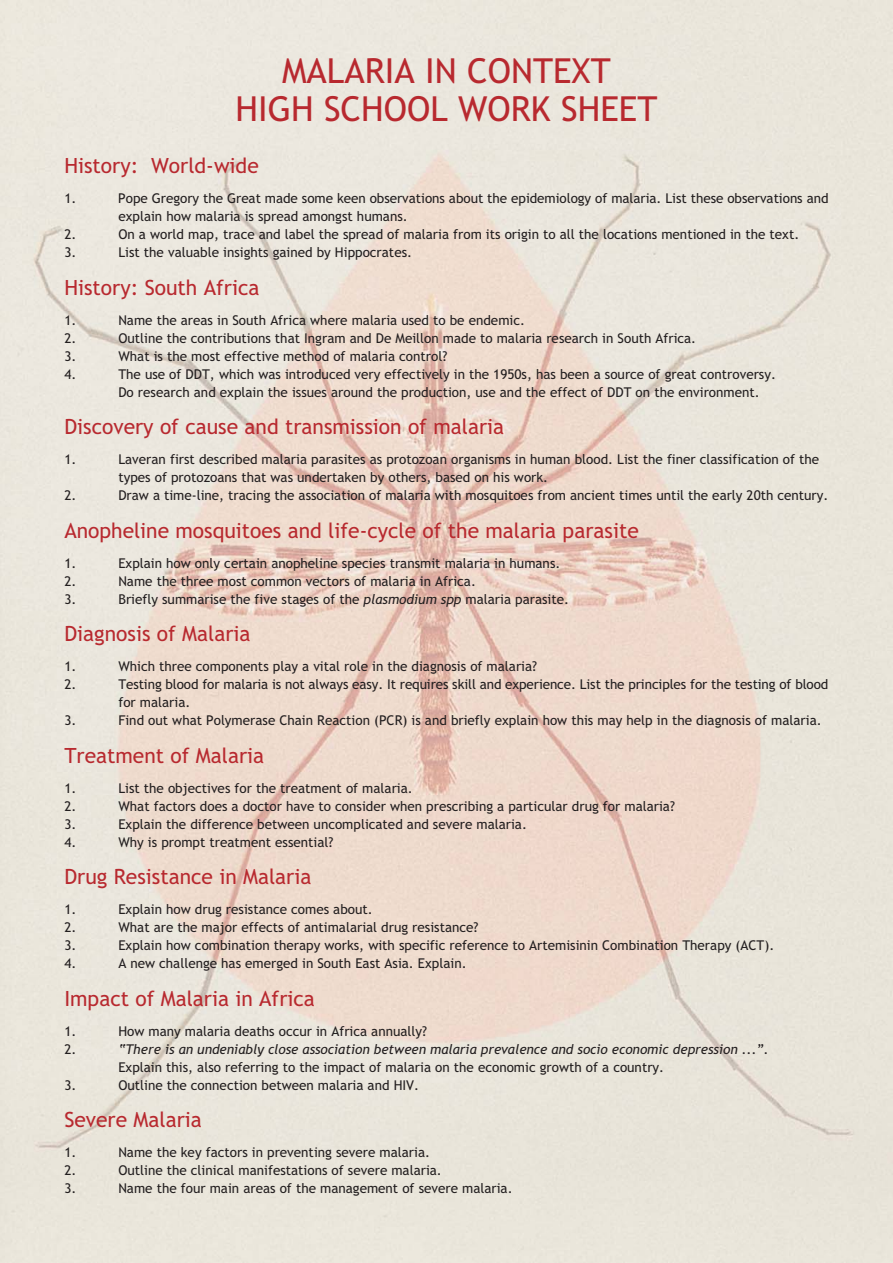
<style>
.page{position:relative;width:893px;height:1263px;background:#fff}
.page>*{position:absolute;margin:0;border:0;box-sizing:border-box;transform-origin:0 0}
.t1{font:34.5px/37.5px "Trebuchet MS";color:#b8292f;text-align:center}
.t2{font:21px "Trebuchet MS";color:#b8292f}
.t3{font:13.5px/18px "Trebuchet MS";color:#231f20}
.t4{font:italic 13.5px "Trebuchet MS";color:#231f20}
.s1{font-style:italic}
</style>
<div class="page">
<img style="left:0;top:0;width:893px;height:1263px">
<h1 class="t1" style="left:236px;top:55px;width:423px">MALARIA IN CONTEXT<br>HIGH SCHOOL WORK SHEET</h1>
<h2 class="t2" style="left:64px;top:158px;width:196px">History: World-wide</h2>
<p class="t3" style="left:64px;top:191px;width:13px">1.</p>
<p class="t3" style="left:118px;top:191px;width:712px">Pope Gregory the Great made some keen observations about the epidemiology of malaria. List these observations and explain how malaria is spread amongst humans.</p>
<p class="t3" style="left:64px;top:227px;width:14px">2.</p>
<p class="t3" style="left:118px;top:227px;width:682px">On a world map, trace and label the spread of malaria from its origin to all the locations mentioned in the text.</p>
<p class="t3" style="left:64px;top:245px;width:14px">3.</p>
<p class="t3" style="left:118px;top:245px;width:295px">List the valuable insights gained by Hippocrates.</p>
<h2 class="t2" style="left:64px;top:279px;width:197px">History: South Africa</h2>
<p class="t3" style="left:64px;top:312px;width:14px">1.</p>
<p class="t3" style="left:118px;top:312px;width:408px">Name the areas in South Africa where malaria used to be endemic.</p>
<p class="t3" style="left:64px;top:330px;width:14px">2.</p>
<p class="t3" style="left:118px;top:330px;width:579px">Outline the contributions that Ingram and De Meillon made to malaria research in South Africa.</p>
<p class="t3" style="left:64px;top:348px;width:14px">3.</p>
<p class="t3" style="left:118px;top:348px;width:330px">What is the most effective method of malaria control?</p>
<p class="t3" style="left:64px;top:366px;width:14px">4.</p>
<p class="t3" style="left:118px;top:366px;width:659px">The use of DDT, which was introduced very effectively in the 1950s, has been a source of great controversy.<br>Do research and explain the issues around the production, use and the effect of DDT on the environment.</p>
<h2 class="t2" style="left:64px;top:419px;width:441px">Discovery of cause and transmission of malaria</h2>
<p class="t3" style="left:64px;top:452px;width:14px">1.</p>
<p class="t3" style="left:118px;top:452px;width:702px">Laveran first described malaria parasites as protozoan organisms in human blood. List the finer classification of the types of protozoans that was undertaken by others, based on his work.</p>
<p class="t3" style="left:64px;top:488px;width:14px">2.</p>
<p class="t3" style="left:118px;top:488px;width:711px">Draw a time-line, tracing the association of malaria with mosquitoes from ancient times until the early 20th century.</p>
<h2 class="t2" style="left:64px;top:522px;width:576px">Anopheline mosquitoes and life-cycle of the malaria parasite</h2>
<p class="t3" style="left:64px;top:555px;width:14px">1.</p>
<p class="t3" style="left:118px;top:555px;width:443px">Explain how only certain anopheline species transmit malaria in humans.</p>
<p class="t3" style="left:64px;top:573px;width:14px">2.</p>
<p class="t3" style="left:118px;top:573px;width:359px">Name the three most common vectors of malaria in Africa.</p>
<p class="t3" style="left:64px;top:591px;width:14px">3.</p>
<p class="t3" style="left:118px;top:591px;width:452px">Briefly summarise the five stages of the <span class="s1">plasmodium spp</span> malaria parasite.</p>
<h2 class="t2" style="left:64px;top:626px;width:188px">Diagnosis of Malaria</h2>
<p class="t3" style="left:64px;top:659px;width:14px">1.</p>
<p class="t3" style="left:118px;top:659px;width:420px">Which three components play a vital role in the diagnosis of malaria?</p>
<p class="t3" style="left:64px;top:677px;width:14px">2.</p>
<p class="t3" style="left:118px;top:677px;width:711px">Testing blood for malaria is not always easy. It requires skill and experience. List the principles for the testing of blood for malaria.</p>
<p class="t3" style="left:64px;top:713px;width:14px">3.</p>
<p class="t3" style="left:118px;top:713px;width:705px">Find out what Polymerase Chain Reaction (PCR) is and briefly explain how this may help in the diagnosis of malaria.</p>
<h2 class="t2" style="left:64px;top:747px;width:201px">Treatment of Malaria</h2>
<p class="t3" style="left:64px;top:780px;width:14px">1.</p>
<p class="t3" style="left:118px;top:780px;width:296px">List the objectives for the treatment of malaria.</p>
<p class="t3" style="left:64px;top:798px;width:14px">2.</p>
<p class="t3" style="left:118px;top:798px;width:558px">What factors does a doctor have to consider when prescribing a particular drug for malaria?</p>
<p class="t3" style="left:64px;top:816px;width:14px">3.</p>
<p class="t3" style="left:118px;top:816px;width:410px">Explain the difference between uncomplicated and severe malaria.</p>
<p class="t3" style="left:64px;top:834px;width:14px">4.</p>
<p class="t3" style="left:118px;top:834px;width:217px">Why is prompt treatment essential?</p>
<h2 class="t2" style="left:64px;top:869px;width:249px">Drug Resistance in Malaria</h2>
<p class="t3" style="left:64px;top:902px;width:14px">1.</p>
<p class="t3" style="left:118px;top:902px;width:256px">Explain how drug resistance comes about.</p>
<p class="t3" style="left:64px;top:920px;width:14px">2.</p>
<p class="t3" style="left:118px;top:920px;width:362px">What are the major effects of antimalarial drug resistance?</p>
<p class="t3" style="left:64px;top:938px;width:14px">3.</p>
<p class="t3" style="left:118px;top:938px;width:657px">Explain how combination therapy works, with specific reference to Artemisinin Combination Therapy (ACT).</p>
<p class="t3" style="left:64px;top:956px;width:14px">4.</p>
<p class="t3" style="left:118px;top:956px;width:350px">A new challenge has emerged in South East Asia. Explain.</p>
<h2 class="t2" style="left:64px;top:990px;width:252px">Impact of Malaria in Africa</h2>
<p class="t3" style="left:64px;top:1023px;width:14px">1.</p>
<p class="t3" style="left:118px;top:1023px;width:310px">How many malaria deaths occur in Africa annually?</p>
<p class="t3" style="left:64px;top:1041px;width:14px">2.</p>
<p class="t4" style="left:118px;top:1044px;width:652px">“There is an undeniably close association between malaria prevalence and socio economic depression ...”.</p>
<p class="t3" style="left:118px;top:1059px;width:547px">Explain this, also referring to the impact of malaria on the economic growth of a country.</p>
<p class="t3" style="left:64px;top:1077px;width:14px">3.</p>
<p class="t3" style="left:118px;top:1077px;width:302px">Outline the connection between malaria and HIV.</p>
<h2 class="t2" style="left:64px;top:1112px;width:139px">Severe Malaria</h2>
<p class="t3" style="left:64px;top:1145px;width:14px">1.</p>
<p class="t3" style="left:118px;top:1145px;width:313px">Name the key factors in preventing severe malaria.</p>
<p class="t3" style="left:64px;top:1163px;width:14px">2.</p>
<p class="t3" style="left:118px;top:1163px;width:325px">Outline the clinical manifestations of severe malaria.</p>
<p class="t3" style="left:64px;top:1181px;width:14px">3.</p>
<p class="t3" style="left:118px;top:1181px;width:396px">Name the four main areas of the management of severe malaria.</p>
</div>
